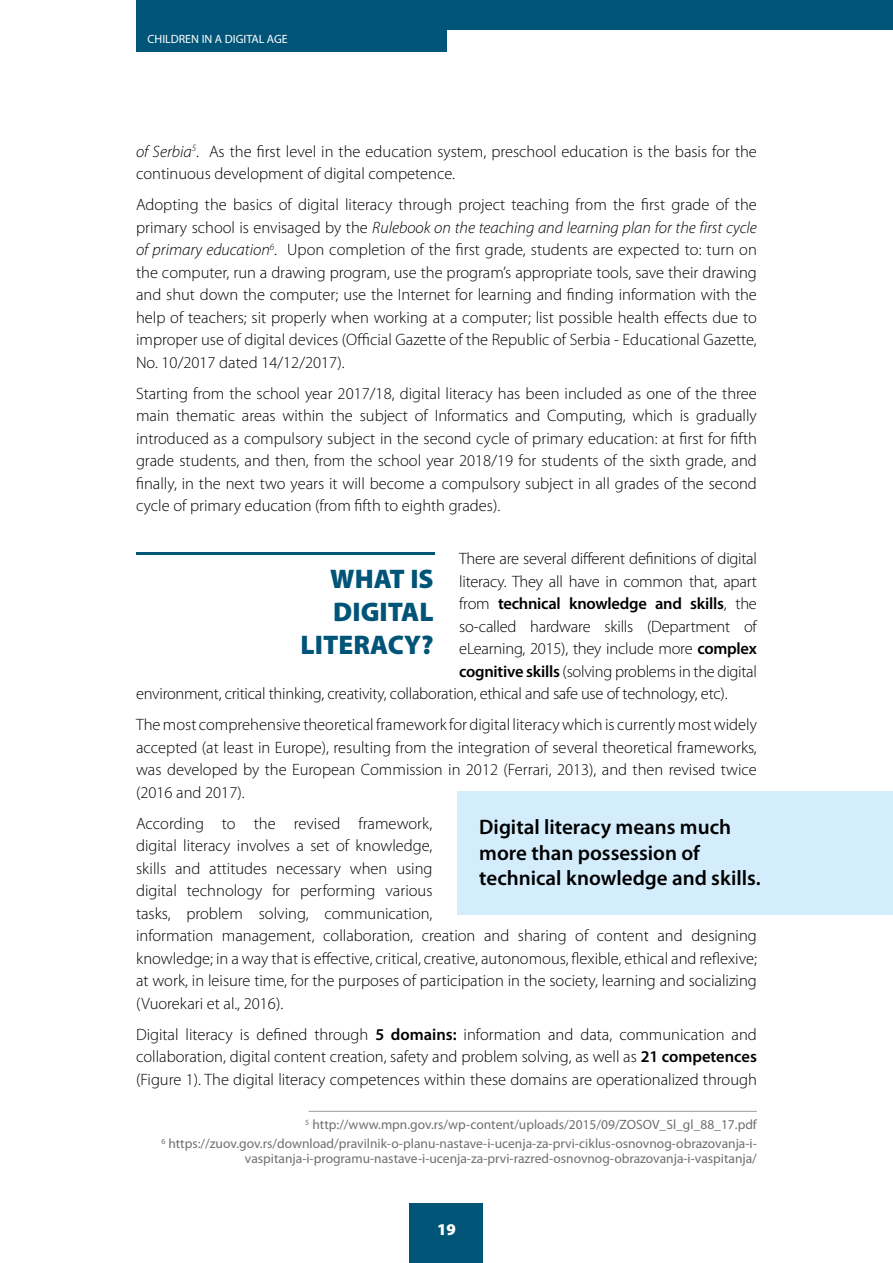
<style>
.page{position:relative;width:893px;height:1263px;background:#fff}
.page>*{position:absolute;margin:0;border:0;box-sizing:border-box;transform-origin:0 0}
.t1{font:900 27px/33px "Myriad Pro";color:#005477;text-align:right}
.t2{font:600 21px/25.5px "Myriad Pro";color:#000}
.t3{font:300 16.5px/22.5px "Myriad Pro";color:#000;text-align:justify}
.t4{font:600 16.5px "Myriad Pro";letter-spacing:-.015em;color:#000}
.t5{font:900 16.5px "Myriad Pro";color:#fff}
.t6{font:13.5px/19.2px "Myriad Pro";color:#6f6f6e;text-align:right}
.t7{font:12px "Myriad Pro";color:#fff}
.s1{font-style:italic}
.s2{font-weight:300}
.s3{font-weight:600}
</style>
<div class="page">
<div style="left:410px;top:1203px;width:73px;height:60px;background:#005477"></div>
<div style="left:136px;top:0;width:310px;height:51px;background:#005477"></div>
<div style="left:136px;top:0;width:757px;height:30px;background:#005477"></div>
<hr style="left:309px;top:1111px;width:448px;height:1px;background:#9c9d9d">
<hr style="left:136px;top:553px;width:299px;height:2px;background:#005477">
<div style="left:457px;top:792px;width:436px;height:123px;background:#d4edfc"></div>
<p class="t7" style="left:148px;top:33px;width:142px">CHILDREN IN A DIGITAL AGE</p>
<p class="t3" style="left:136px;top:140px;width:622px"><span class="s1">of Serbia</span><sup>5</sup>. As the first level in the education system, preschool education is the basis for the continuous development of digital competence.</p>
<p class="t3" style="left:136px;top:194px;width:622px">Adopting the basics of digital literacy through project teaching from the first grade of the primary school is envisaged by the <span class="s1">Rulebook on the teaching and learning plan for the first cycle of primary education</span><sup>6</sup>. Upon completion of the first grade, students are expected to: turn on the computer, run a drawing program, use the program’s appropriate tools, save their drawing and shut down the computer; use the Internet for learning and finding information with the help of teachers; sit properly when working at a computer; list possible health effects due to improper use of digital devices (Official Gazette of the Republic of Serbia - Educational Gazette, No. 10/2017 dated 14/12/2017).</p>
<p class="t3" style="left:136px;top:382px;width:622px">Starting from the school year 2017/18, digital literacy has been included as one of the three main thematic areas within the subject of Informatics and Computing, which is gradually introduced as a compulsory subject in the second cycle of primary education: at first for fifth grade students, and then, from the school year 2018/19 for students of the sixth grade, and finally, in the next two years it will become a compulsory subject in all grades of the second cycle of primary education (from fifth to eighth grades).</p>
<p class="t3" style="left:459px;top:548px;width:299px">There are several different definitions of digital</p>
<p class="t3" style="left:459px;top:570px;width:299px">literacy. They all have in common that, apart</p>
<p class="t4" style="left:459px;top:594px;width:299px"><span class="s2">from</span> technical knowledge and skills<span class="s2">, the</span></p>
<p class="t3" style="left:459px;top:615px;width:299px">so-called hardware skills (Department of</p>
<p class="t3" style="left:459px;top:638px;width:299px">eLearning, 2015), they include more <span class="s3">complex</span></p>
<p class="t3" style="left:459px;top:660px;width:299px"><span class="s3">cognitive skills</span> (solving problems in the digital</p>
<p class="t3" style="left:136px;top:683px;width:593px">environment, critical thinking, creativity, collaboration, ethical and safe use of technology, etc).</p>
<p class="t3" style="left:136px;top:714px;width:622px">The most comprehensive theoretical framework for digital literacy which is currently most widely accepted (at least in Europe), resulting from the integration of several theoretical frameworks, was developed by the European Commission in 2012 (Ferrari, 2013), and then revised twice (2016 and 2017).</p>
<p class="t3" style="left:136px;top:812px;width:622px;text-align:left">According to the revised framework,<br>digital literacy involves a set of knowledge,<br>skills and attitudes necessary when using<br>digital technology for performing various<br>tasks, problem solving, communication,<br>information management, collaboration, creation and sharing of content and designing knowledge; in a way that is effective, critical, creative, autonomous, flexible, ethical and reflexive; at work, in leisure time, for the purposes of participation in the society, learning and socializing (Vuorekari et al., 2016).</p>
<p class="t3" style="left:136px;top:1023px;width:622px">Digital literacy is defined through <span class="s3">5 domains:</span> information and data, communication and collaboration, digital content creation, safety and problem solving, as well as <span class="s3">21 competences </span>(Figure 1). The digital literacy competences within these domains are operationalized through</p>
<h1 class="t1" style="left:301px;top:563px;width:135px">WHAT IS<br>DIGITAL<br>LITERACY?</h1>
<p class="t2" style="left:479px;top:815px;width:283px">Digital literacy means much more than possession of technical knowledge and skills.</p>
<p class="t6" style="left:161px;top:1115px;width:597px"><sup>5</sup> http://www.mpn.gov.rs/wp-content/uploads/2015/09/ZOSOV_Sl_gl_88_17.pdf<br><sup>6</sup> https://zuov.gov.rs/download/pravilnik-o-planu-nastave-i-ucenja-za-prvi-ciklus-osnovnog-obrazovanja-i-</p>
<p class="t6" style="left:245px;top:1149px;width:513px">vaspitanja-i-programu-nastave-i-ucenja-za-prvi-razred-osnovnog-obrazovanja-i-vaspitanja/</p>
<p class="t5" style="left:437px;top:1220px;width:20px">19</p>
</div>
